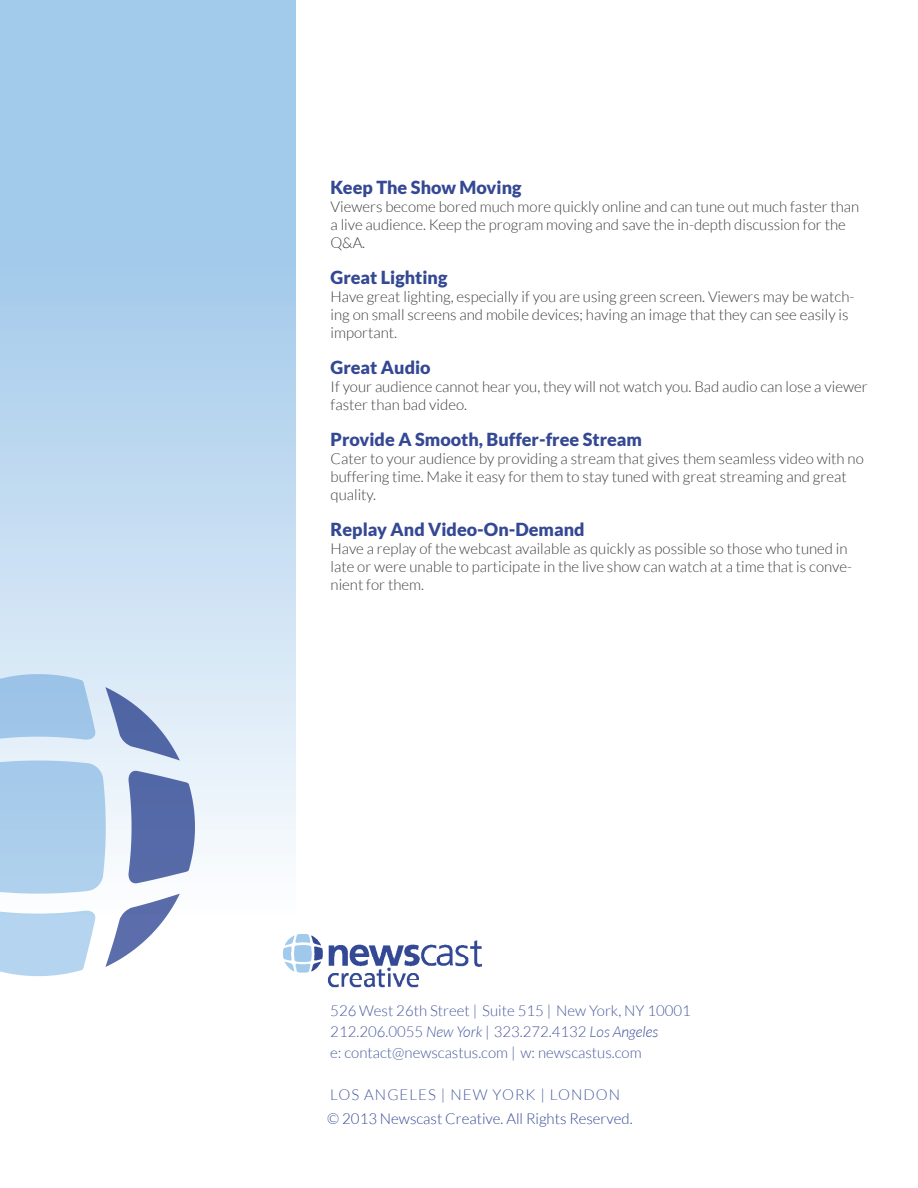
<style>
.page{position:relative;width:918px;height:1188px;background:#fff}
.page>*{position:absolute;margin:0;border:0;box-sizing:border-box;transform-origin:0 0}
.med_Sub_Header{font:900 18px "Lato";color:#344893}
.t1{font:300 15px/18px "Lato";color:#3e3e3f}
.t2{font:300 15px "Lato";color:#485a9e}
.t3{font:300 15px "Lato";color:#344893}
.t4{font:300 15px "Lato";letter-spacing:.07em;color:#485a9e}
.s1{font-style:italic}
.s2{font-style:italic;color:#344893}
</style>
<div class="page">
<svg style="left:0;top:0;width:296px;height:976px;background:#bad5ee"></svg>
<img style="left:283px;top:934px;width:199px;height:54px">
<p class="med_Sub_Header" style="left:331px;top:177px;width:193px">Keep The Show Moving</p>
<p class="t1" style="left:331px;top:198px;width:530px">Viewers become bored much more quickly online and can tune out much faster than a live audience. Keep the program moving and save the in-depth discussion for the<br>Q&amp;A.</p>
<p class="med_Sub_Header" style="left:331px;top:267px;width:118px">Great Lighting</p>
<p class="t1" style="left:331px;top:288px;width:525px">Have great lighting, especially if you are using green screen. Viewers may be watch&shy;ing on small screens and mobile devices; having an image that they can see easily is important.</p>
<p class="med_Sub_Header" style="left:331px;top:357px;width:102px">Great Audio</p>
<p class="t1" style="left:331px;top:378px;width:539px">If your audience cannot hear you, they will not watch you. Bad audio can lose a viewer faster than bad video.</p>
<p class="med_Sub_Header" style="left:331px;top:429px;width:313px">Provide A Smooth, Buffer-free Stream</p>
<p class="t1" style="left:331px;top:450px;width:535px">Cater to your audience by providing a stream that gives them seamless video with no buffering time. Make it easy for them to stay tuned with great streaming and great quality.</p>
<p class="med_Sub_Header" style="left:331px;top:519px;width:256px">Replay And Video-On-Demand</p>
<p class="t1" style="left:331px;top:540px;width:523px">Have a replay of the webcast available as quickly as possible so those who tuned in late or were unable to participate in the live show can watch at a time that is conve&shy;nient for them.</p>
<p class="t2" style="left:330px;top:1002px;width:362px">526 West 26th Street | Suite 515 | New York, NY 10001</p>
<p class="t2" style="left:330px;top:1023px;width:330px">212.206.0055 <span class="s1">New York</span> | 323.272.4132 <span class="s1">Los A</span><span class="s2">ngeles</span></p>
<p class="t2" style="left:330px;top:1044px;width:313px">e: contact@newscastus.com | w: newscastus.com</p>
<p class="t4" style="left:330px;top:1086px;width:292px">LOS ANGELES | NEW YORK | LONDON</p>
<p class="t3" style="left:327px;top:1111px;width:307px">© 2013 Newscast Creative. All Rights Reserved.</p>
</div>
